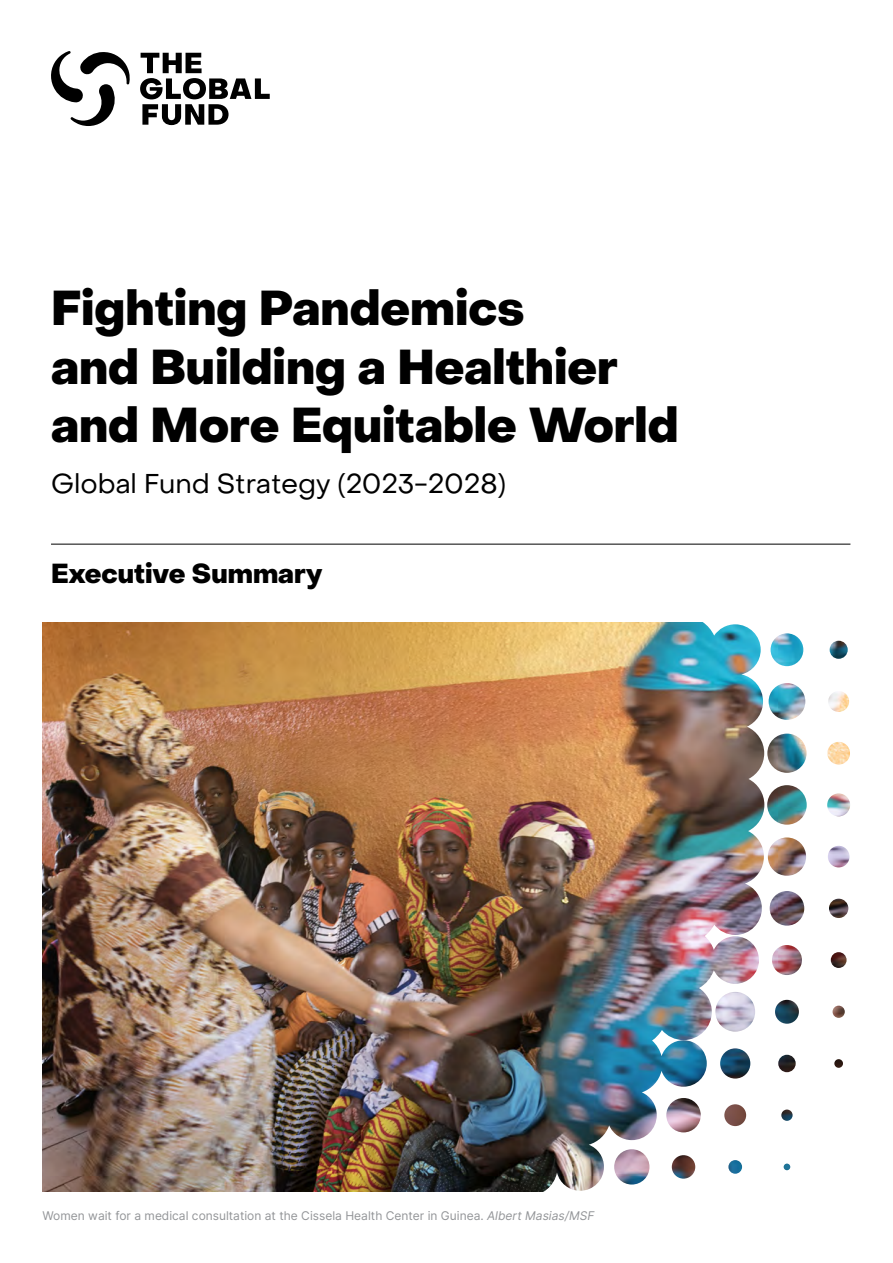
<style>
.page{position:relative;width:893px;height:1263px;background:#fff}
.page>*{position:absolute;margin:0;border:0;box-sizing:border-box;transform-origin:0 0}
.t1{font:800 48px/58.5px "Object Sans";color:#000}
.t2{font:27px "Object Sans";color:#000}
.t3{font:800 27px "Object Sans";color:#000}
.t4{font:12px "Inter";color:#939598}
.s1{font-style:italic}
</style>
<div class="page">
<hr style="left:51px;top:544px;width:799px;height:1px;background:#000">
<svg style="left:51px;top:51px;width:79px;height:75px"></svg>
<svg style="left:140px;top:53px;width:130px;height:72px"></svg>
<img style="left:43px;top:623px;width:475px;height:568px">
<img style="left:518px;top:623px;width:332px;height:568px">
<h1 class="t1" style="left:51px;top:280px;width:629px">Fighting Pandemics<br>and Building a Healthier and More Equitable World</h1>
<h2 class="t2" style="left:51px;top:467px;width:457px">Global Fund Strategy (2023-2028)</h2>
<h2 class="t3" style="left:51px;top:557px;width:273px">Executive Summary</h2>
<p class="t4" style="left:43px;top:1207px;width:553px">Women wait for a medical consultation at the Cissela Health Center in Guinea. <span class="s1">Albert Masias/MSF</span></p>
</div>
